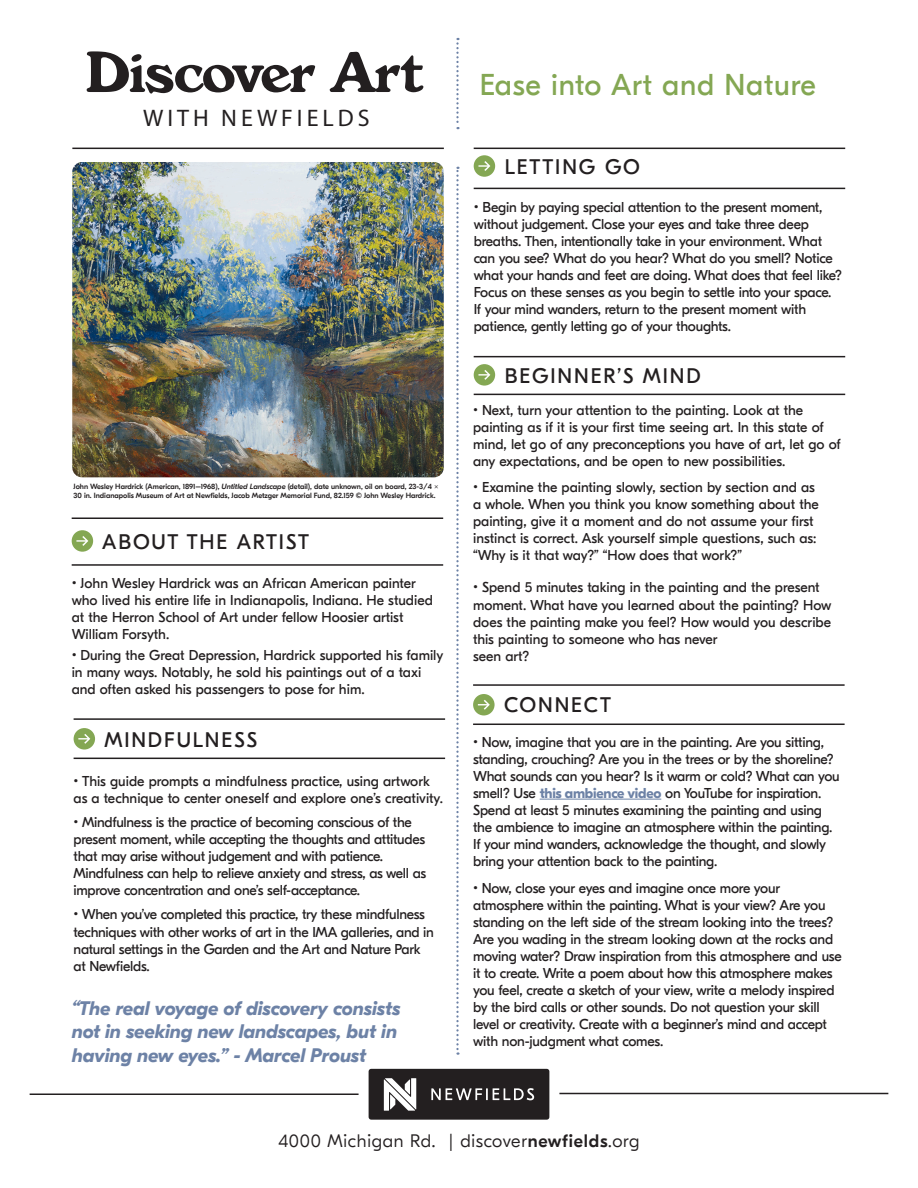
<style>
.page{position:relative;width:918px;height:1188px;background:#fff}
.page>*{position:absolute;margin:0;border:0;box-sizing:border-box;transform-origin:0 0}
.t1{font:60px "Windsor BOLD";letter-spacing:-.02em;color:#231f20}
.t2{font:30px "GT Eesti Display";letter-spacing:.025em;color:#84a753}
.t3{font:24px "Myriad Pro";letter-spacing:.165em;color:#231f20}
.t4{font:21px "GT Eesti Display";letter-spacing:.09em;color:#231f20}
.t5{font:italic 700 19.5px/23.4px "GT Eesti Display";color:#6d82a6}
.t6{font:300 18px "GT Eesti Display";letter-spacing:.04em;color:#231f20}
.t7{font:14.25px/17.1px "GT Eesti Display";letter-spacing:-.015em;color:#231f20}
.t8{font:500 7.5px/9px "GT Eesti Display";color:#231f20}
.s1{font-style:italic}
.s2{font-weight:700;color:#6d82a6}
.s3{font-weight:500}
</style>
<div class="page">
<div style="left:369px;top:1069px;width:180px;height:51px;background:#231f20;border-radius:3px"></div>
<svg style="left:431px;top:1088px;width:103px;height:12px"></svg>
<svg style="left:384px;top:1078px;width:32px;height:33px"></svg>
<hr style="left:30px;top:1094px;width:329px;height:1px;background:#231f20">
<hr style="left:559px;top:1093px;width:329px;height:1px;background:#231f20">
<hr style="left:72px;top:148px;width:372px;height:1px;background:#231f20">
<img style="left:72px;top:162px;width:372px;height:315px">
<svg style="left:456px;top:167px;width:3px;height:888px"></svg>
<svg style="left:456px;top:38px;width:3px;height:91px"></svg>
<svg style="left:74px;top:728px;width:21px;height:22px"></svg>
<hr style="left:74px;top:758px;width:371px;height:1px;background:#231f20">
<hr style="left:74px;top:718px;width:371px;height:2px;background:#231f20">
<svg style="left:72px;top:530px;width:21px;height:22px"></svg>
<hr style="left:72px;top:564px;width:371px;height:2px;background:#231f20">
<hr style="left:72px;top:518px;width:371px;height:1px;background:#231f20">
<svg style="left:474px;top:155px;width:21px;height:22px"></svg>
<hr style="left:474px;top:188px;width:371px;height:1px;background:#231f20">
<hr style="left:474px;top:148px;width:371px;height:1px;background:#231f20">
<hr style="left:540px;top:799px;width:121px;height:1px;background:#6d82a6">
<svg style="left:473px;top:694px;width:22px;height:21px"></svg>
<hr style="left:473px;top:724px;width:372px;height:1px;background:#231f20">
<hr style="left:473px;top:684px;width:372px;height:2px;background:#231f20">
<svg style="left:474px;top:364px;width:21px;height:22px"></svg>
<hr style="left:474px;top:394px;width:371px;height:1px;background:#231f20">
<hr style="left:474px;top:356px;width:371px;height:1px;background:#231f20">
<p class="t1" style="left:85px;top:37px;width:339px">Discover Art</p>
<p class="t3" style="left:143px;top:104px;width:228px">WITH NEWFIELDS</p>
<p class="t8" style="left:74px;top:482px;width:366px">John Wesley Hardrick (American, 1891–1968), <span class="s1">Untitled Landscape</span> (detail), date unknown, oil on board, 23-3/4 ×<br>30 in. Indianapolis Museum of Art at Newfields, Jacob Metzger Memorial Fund, 82.159 © John Wesley Hardrick.</p>
<p class="t4" style="left:102px;top:530px;width:208px">ABOUT THE ARTIST</p>
<p class="t7" style="left:72px;top:575px;width:363px">• John Wesley Hardrick was an African American painter who lived his entire life in Indianapolis, Indiana. He studied at the Herron School of Art under fellow Hoosier artist William Forsyth.</p>
<p class="t7" style="left:72px;top:647px;width:373px">• During the Great Depression, Hardrick supported his family in many ways. Notably, he sold his paintings out of a taxi and often asked his passengers to pose for him.</p>
<p class="t4" style="left:104px;top:728px;width:154px">MINDFULNESS</p>
<p class="t7" style="left:74px;top:773px;width:371px">• This guide prompts a mindfulness practice, using artwork as a technique to center oneself and explore one’s creativity.</p>
<p class="t7" style="left:74px;top:814px;width:354px">• Mindfulness is the practice of becoming conscious of the present moment, while accepting the thoughts and attitudes that may arise without judgement and with patience.<br>Mindfulness can help to relieve anxiety and stress, as well as improve concentration and one’s self-acceptance.</p>
<p class="t7" style="left:74px;top:906px;width:362px">• When you’ve completed this practice, try these mindfulness techniques with other works of art in the IMA galleries, and in natural settings in the Garden and the Art and Nature Park</p>
<p class="t7" style="left:74px;top:958px;width:78px">at Newfields.</p>
<p class="t5" style="left:72px;top:997px;width:330px">“The real voyage of discovery consists not in seeking new landscapes, but in having new eyes.” - Marcel Proust</p>
<p class="t2" style="left:480px;top:68px;width:338px">Ease into Art and Nature</p>
<p class="t4" style="left:505px;top:155px;width:137px">LETTING GO</p>
<p class="t7" style="left:474px;top:198px;width:370px">• Begin by paying special attention to the present moment, without judgement. Close your eyes and take three deep breaths. Then, intentionally take in your environment. What can you see? What do you hear? What do you smell? Notice what your hands and feet are doing. What does that feel like?<br>Focus on these senses as you begin to settle into your space.<br>If your mind wanders, return to the present moment with patience, gently letting go of your thoughts.</p>
<p class="t4" style="left:505px;top:364px;width:198px">BEGINNER’S MIND</p>
<p class="t7" style="left:473px;top:401px;width:369px">• Next, turn your attention to the painting. Look at the painting as if it is your first time seeing art. In this state of mind, let go of any preconceptions you have of art, let go of any expectations, and be open to new possibilities.</p>
<p class="t7" style="left:473px;top:479px;width:347px">• Examine the painting slowly, section by section and as a whole. When you think you know something about the painting, give it a moment and do not assume your first instinct is correct. Ask yourself simple questions, such as: “Why is it that way?” “How does that work?”</p>
<p class="t7" style="left:473px;top:579px;width:360px">• Spend 5 minutes taking in the painting and the present moment. What have you learned about the painting? How does the painting make you feel? How would you describe this painting to someone who has never</p>
<p class="t7" style="left:473px;top:648px;width:58px">seen art?</p>
<p class="t4" style="left:504px;top:694px;width:108px">CONNECT</p>
<p class="t7" style="left:473px;top:734px;width:368px">• Now, imagine that you are in the painting. Are you sitting, standing, crouching? Are you in the trees or by the shoreline?<br>What sounds can you hear? Is it warm or cold? What can you smell? Use <span class="s2">this ambience video</span> on YouTube for inspiration.<br>Spend at least 5 minutes examining the painting and using the ambience to imagine an atmosphere within the painting.<br>If your mind wanders, acknowledge the thought, and slowly bring your attention back to the painting.</p>
<p class="t7" style="left:473px;top:879px;width:370px">• Now, close your eyes and imagine once more your atmosphere within the painting. What is your view? Are you standing on the left side of the stream looking into the trees?<br>Are you wading in the stream looking down at the rocks and moving water? Draw inspiration from this atmosphere and use it to create. Write a poem about how this atmosphere makes you feel, create a sketch of your view, write a melody inspired by the bird calls or other sounds. Do not question your skill level or creativity. Create with a beginner’s mind and accept with non-judgment what comes.</p>
<p class="t6" style="left:279px;top:1131px;width:362px">4000 Michigan Rd. | discover<span class="s3">newfields</span>.org</p>
</div>
